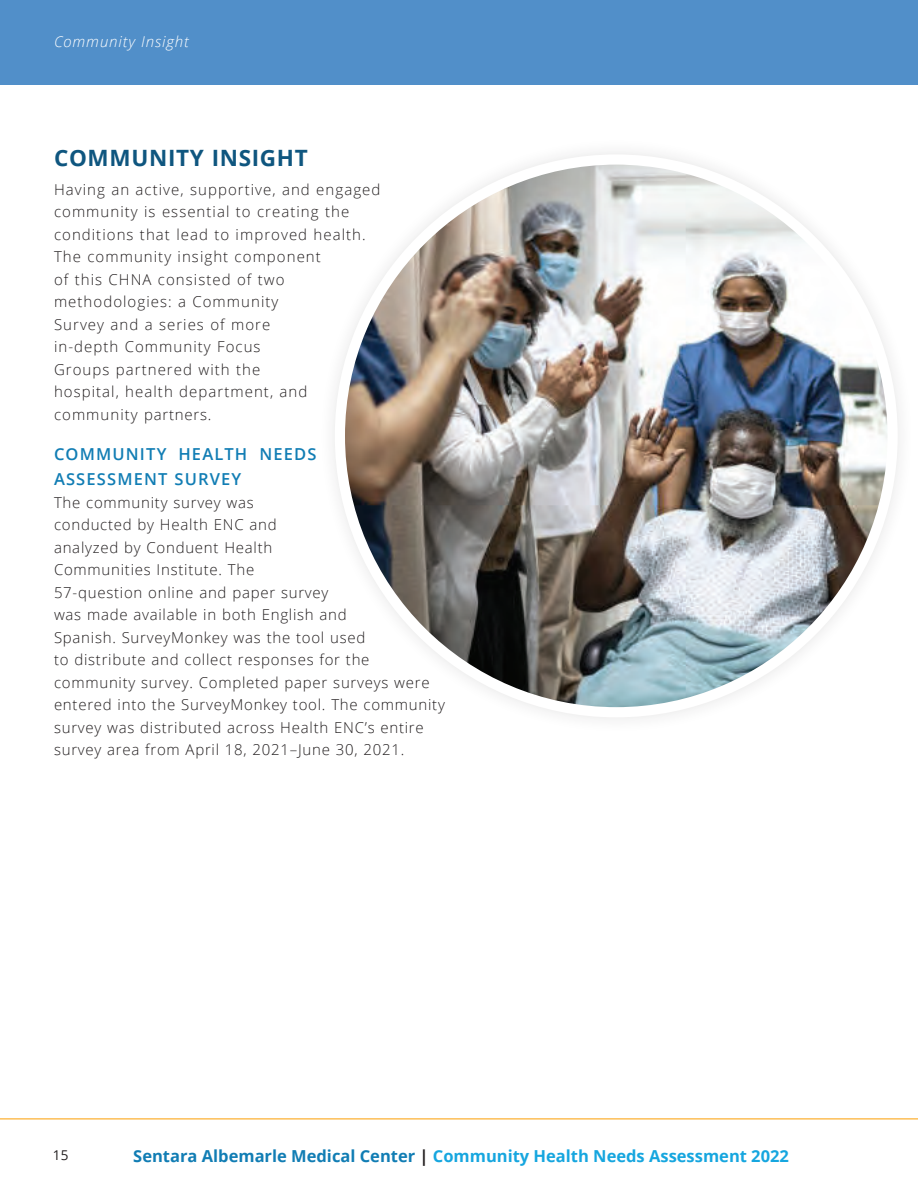
<style>
.page{position:relative;width:918px;height:1188px;background:#fff}
.page>*{position:absolute;margin:0;border:0;box-sizing:border-box;transform-origin:0 0}
.t1{font:700 22.5px "Open Sans";letter-spacing:.03em;color:#0f567f}
.t2{font:700 16.5px "Open Sans";color:#16a6df}
.t3{font:600 16.5px/25.5px "Open Sans";letter-spacing:.07em;color:#117db4}
.t4{font:300 15px/22.5px "Open Sans";letter-spacing:.05em;color:#231f20}
.t5{font:300 15px/22.5px "Open Sans";letter-spacing:.07em;color:#231f20}
.t6{font:italic 300 15px "Open Sans";letter-spacing:.06em;color:#fff}
.t7{font:13.5px "Open Sans";color:#231f20}
.s1{color:#117db4}
.s2{color:#231f20}
</style>
<div class="page">
<div style="left:0;top:0;width:918px;height:84px;background:#518fc9"></div>
<hr style="left:0;top:1118px;width:918px;height:2px;background:#fdbe56">
<img style="left:340px;top:163px;width:553px;height:546px">
<p class="t6" style="left:54px;top:31px;width:136px">Community Insight</p>
<h1 class="t1" style="left:54px;top:142px;width:255px">COMMUNITY INSIGHT</h1>
<p class="t5" style="left:54px;top:178px;width:328px">Having an active, supportive, and engaged community is essential to creating the conditions that lead to improved health.<br>The community insight component<br>of this CHNA consisted of two methodologies: a Community<br>Survey and a series of more<br>in-depth Community Focus<br>Groups partnered with the<br>hospital, health department, and community partners.</p>
<p class="t3" style="left:54px;top:441px;width:264px">COMMUNITY HEALTH NEEDS<br>ASSESSMENT SURVEY</p>
<p class="t4" style="left:54px;top:491px;width:392px">The community survey was<br>conducted by Health ENC and<br>analyzed by Conduent Health<br>Communities Institute. The<br>57-question online and paper survey<br>was made available in both English and<br>Spanish. SurveyMonkey was the tool used<br>to distribute and collect responses for the community survey. Completed paper surveys were entered into the SurveyMonkey tool. The community survey was distributed across Health ENC’s entire survey area from April 18, 2021–June 30, 2021.</p>
<p class="t7" style="left:53px;top:1145px;width:17px">15</p>
<p class="t2" style="left:133px;top:1144px;width:657px"><span class="s1">Sentara Albemarle Medical Center</span> <span class="s2">|</span> Community Health Needs Assessment 2022</p>
</div>
